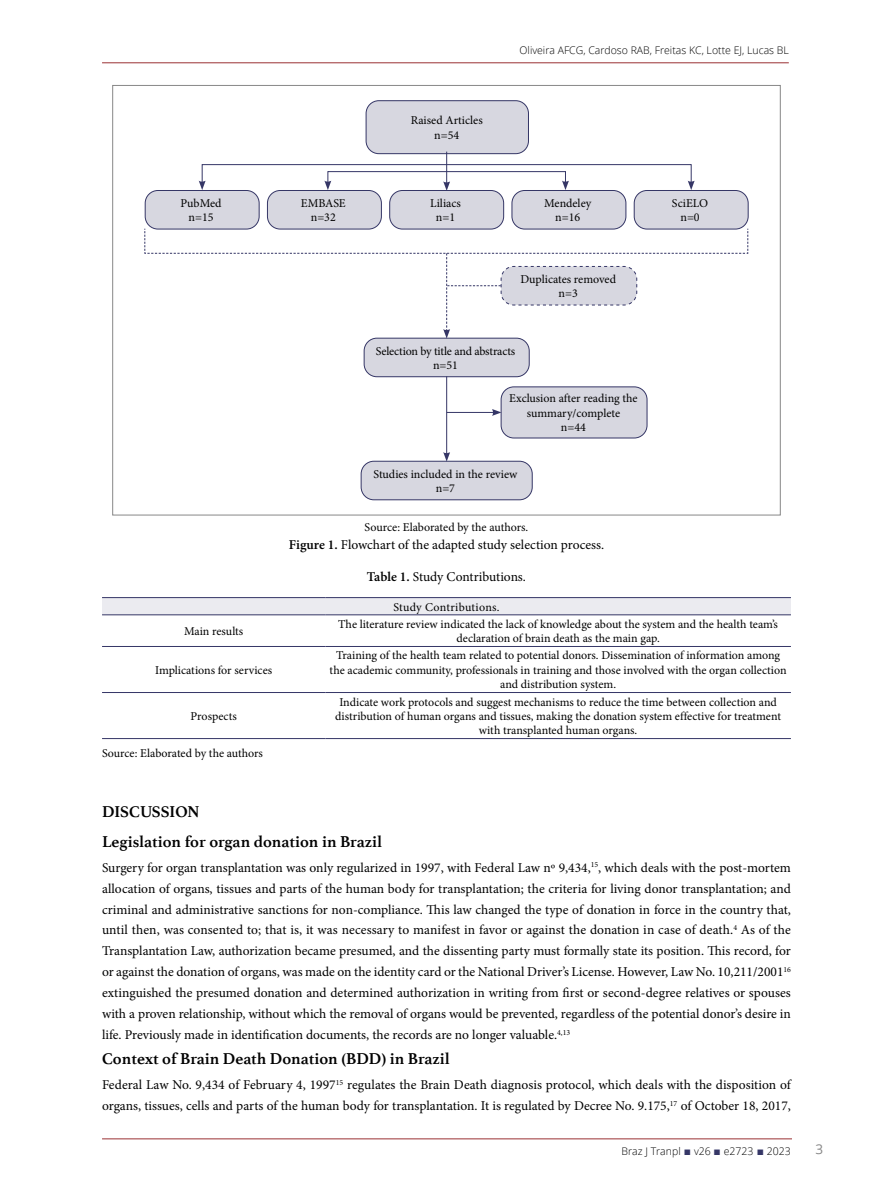
<style>
.page{position:relative;width:893px;height:1191px;background:#fff}
.page>*{position:absolute;margin:0;border:0;box-sizing:border-box;transform-origin:0 0}
.t1{font:700 16.5px/29.4px "Athelas";color:#000}
.t2{font:13.5px/20.9px "Minion Pro";color:#000;text-align:justify}
.t3{font:13.5px "Open Sans";color:#878787}
.t4{font:12px/14.4px "Minion Pro";color:#000;text-align:center}
.t5{font:300 10.5px "Open Sans";color:#000}
.s1{font-weight:600}
.s2{font-family:"Times New Roman";font-weight:400;font-size:12px;color:#353666}
</style>
<div class="page">
<hr style="left:102px;top:62px;width:687px;height:1px;background:#9b3134">
<hr style="left:102px;top:1138px;width:690px;height:1px;background:#9b3134">
<div style="left:366px;top:101px;width:162px;height:53px;background:#d7d7e0;border-radius:13px"></div>
<div style="left:366px;top:100px;width:163px;height:54px;border:1px solid #353666;border-radius:13px"></div>
<div style="left:145px;top:190px;width:114px;height:39px;background:#d7d7e0;border-radius:13px"></div>
<div style="left:145px;top:190px;width:115px;height:39px;border:1px solid #353666;border-radius:13px"></div>
<div style="left:267px;top:190px;width:114px;height:39px;background:#d7d7e0;border-radius:13px"></div>
<div style="left:267px;top:190px;width:115px;height:39px;border:1px solid #353666;border-radius:13px"></div>
<div style="left:390px;top:190px;width:114px;height:39px;background:#d7d7e0;border-radius:13px"></div>
<div style="left:389px;top:190px;width:115px;height:39px;border:1px solid #353666;border-radius:13px"></div>
<div style="left:364px;top:338px;width:165px;height:39px;background:#d7d7e0;border-radius:13px"></div>
<div style="left:364px;top:338px;width:166px;height:39px;border:1px solid #353666;border-radius:13px"></div>
<div style="left:361px;top:461px;width:171px;height:39px;background:#d7d7e0;border-radius:13px"></div>
<div style="left:361px;top:461px;width:172px;height:39px;border:1px solid #353666;border-radius:13px"></div>
<div style="left:512px;top:190px;width:114px;height:39px;background:#d7d7e0;border-radius:13px"></div>
<div style="left:512px;top:190px;width:114px;height:39px;border:1px solid #353666;border-radius:13px"></div>
<div style="left:501px;top:387px;width:146px;height:51px;background:#d7d7e0;border-radius:13px"></div>
<div style="left:501px;top:386px;width:146px;height:52px;border:1px solid #353666;border-radius:13px"></div>
<div style="left:634px;top:190px;width:114px;height:39px;background:#d7d7e0;border-radius:13px"></div>
<div style="left:634px;top:190px;width:114px;height:39px;border:1px solid #353666;border-radius:13px"></div>
<hr style="left:446px;top:376px;width:1px;height:78px;background:#353666">
<svg style="left:443px;top:452px;width:7px;height:9px"></svg>
<hr style="left:447px;top:412px;width:47px;height:1px;background:#353666">
<svg style="left:492px;top:409px;width:9px;height:7px"></svg>
<hr style="left:446px;top:152px;width:1px;height:32px;background:#353666">
<svg style="left:443px;top:183px;width:7px;height:8px"></svg>
<div style="left:202px;top:164px;width:490px;height:19px;border:1px solid #353666"></div>
<svg style="left:199px;top:181px;width:7px;height:9px"></svg>
<svg style="left:688px;top:181px;width:7px;height:9px"></svg>
<div style="left:327px;top:171px;width:239px;height:12px;border:1px solid #353666"></div>
<svg style="left:324px;top:181px;width:7px;height:9px"></svg>
<svg style="left:562px;top:181px;width:7px;height:9px"></svg>
<svg style="left:144px;top:228px;width:604px;height:110px"></svg>
<div style="left:102px;top:597px;width:689px;height:18px;background:#ebebf0"></div>
<hr style="left:102px;top:597px;width:223px;height:1px;background:#353666">
<hr style="left:325px;top:597px;width:466px;height:1px;background:#353666">
<hr style="left:102px;top:614px;width:223px;height:1px;background:#353666">
<hr style="left:325px;top:614px;width:466px;height:1px;background:#353666">
<hr style="left:102px;top:646px;width:223px;height:1px;background:#353666">
<hr style="left:325px;top:646px;width:466px;height:1px;background:#353666">
<hr style="left:102px;top:692px;width:223px;height:1px;background:#353666">
<hr style="left:325px;top:692px;width:466px;height:1px;background:#353666">
<hr style="left:102px;top:738px;width:223px;height:1px;background:#353666">
<hr style="left:325px;top:738px;width:466px;height:1px;background:#353666">
<p class="t4" style="left:411px;top:113px;width:74px">Raised Articles n=54</p>
<p class="t4" style="left:181px;top:196px;width:43px">PubMed n=15</p>
<p class="t4" style="left:301px;top:196px;width:46px">EMBASE n=32</p>
<p class="t4" style="left:430px;top:196px;width:32px">Liliacs n=1</p>
<p class="t5" style="left:520px;top:43px;width:271px">Oliveira AFCG, Cardoso RAB, Freitas KC, Lotte EJ, Lucas BL</p>
<p class="t4" style="left:544px;top:196px;width:49px">Mendeley n=16</p>
<p class="t4" style="left:520px;top:272px;width:97px">Duplicates removed n=3</p>
<p class="t4" style="left:672px;top:196px;width:38px">SciELO n=0</p>
<p class="t4" style="left:376px;top:344px;width:141px">Selection by title and abstracts n=51</p>
<p class="t4" style="left:509px;top:391px;width:130px">Exclusion after reading the summary/complete<br>n=44</p>
<p class="t4" style="left:374px;top:467px;width:145px">Studies included in the review n=7</p>
<p class="t4" style="left:365px;top:520px;width:165px">Source: Elaborated by the authors.</p>
<p class="t2" style="left:289px;top:534px;width:317px"><span class="s1">Figure 1.</span> Flowchart of the adapted study selection process.</p>
<p class="t2" style="left:367px;top:566px;width:161px"><span class="s1">Table 1.</span> Study Contributions.</p>
<p class="t4" style="left:393px;top:599px;width:108px">Study Contributions.</p>
<p class="t4" style="left:184px;top:624px;width:61px">Main results</p>
<p class="t4" style="left:338px;top:617px;width:441px">The literature review indicated the lack of knowledge about the system and the health team’s declaration of brain death as the main gap.</p>
<p class="t4" style="left:155px;top:663px;width:118px">Implications for services</p>
<p class="t4" style="left:330px;top:648px;width:459px">Training of the health team related to potential donors. Dissemination of information among the academic community, professionals in training and those involved with the organ collection and distribution system.</p>
<p class="t4" style="left:191px;top:709px;width:48px">Prospects</p>
<p class="t4" style="left:102px;top:746px;width:162px">Source: Elaborated by the authors</p>
<p class="t4" style="left:335px;top:694px;width:447px">Indicate work protocols and suggest mechanisms to reduce the time between collection and distribution of human organs and tissues, making the donation system effective for treatment with transplanted human organs.</p>
<p class="t1" style="left:102px;top:796px;width:281px">DISCUSSION<br>Legislation for organ donation in Brazil</p>
<p class="t2" style="left:102px;top:857px;width:690px">Surgery for organ transplantation was only regularized in 1997, with Federal Law nº 9,434,<sup>15</sup>, which deals with the post-mortem allocation of organs, tissues and parts of the human body for transplantation; the criteria for living donor transplantation; and criminal and administrative sanctions for non-compliance. This law changed the type of donation in force in the country that, until then, was consented to; that is, it was necessary to manifest in favor or against the donation in case of death.<sup>4</sup> As of the Transplantation Law, authorization became presumed, and the dissenting party must formally state its position. This record, for or against the donation of organs, was made on the identity card or the National Driver’s License. However, Law No. 10,211/2001<sup>16 </sup>extinguished the presumed donation and determined authorization in writing from first or second-degree relatives or spouses with a proven relationship, without which the removal of organs would be prevented, regardless of the potential donor’s desire in life. Previously made in identification documents, the records are no longer valuable.<sup>4,13</sup></p>
<p class="t1" style="left:102px;top:1043px;width:349px">Context of Brain Death Donation (BDD) in Brazil</p>
<p class="t2" style="left:102px;top:1074px;width:690px">Federal Law No. 9,434 of February 4, 1997<sup>15</sup> regulates the Brain Death diagnosis protocol, which deals with the disposition of organs, tissues, cells and parts of the human body for transplantation. It is regulated by Decree No. 9.175,<sup>17</sup> of October 18, 2017,</p>
<p class="t5" style="left:622px;top:1144px;width:171px">Braz J Tranpl <span class="s2">■</span> v26 <span class="s2">■</span> e2723 <span class="s2">■</span> 2023</p>
<p class="t3" style="left:816px;top:1139px;width:9px">3</p>
</div>
